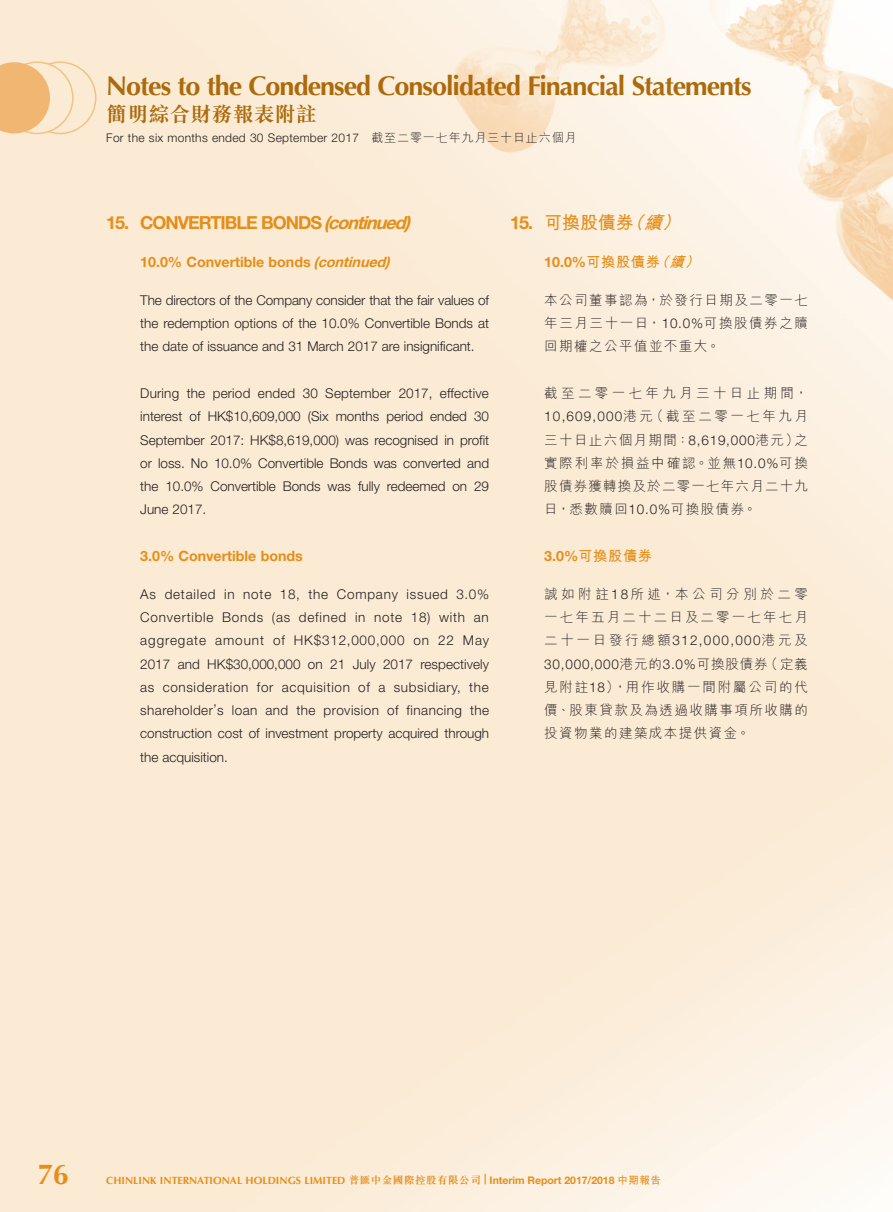
<style>
.page{position:relative;width:893px;height:1212px;background:#fff}
.page>*{position:absolute;margin:0;border:0;box-sizing:border-box;transform-origin:0 0}
.t1{font:700 28.5px "Optima";color:#e58e19}
.t2{font:700 27px "Optima";letter-spacing:-.035em;color:#ac6a0b}
.t3{font:700 21px "M Sung HK";letter-spacing:.005em;color:#ac6a0b}
.Heading_1{font:700 18px "Helvetica Neue LT Std";letter-spacing:-.055em;color:#e58e19}
.C_Heading_1{font:700 18px "M Hei HK";letter-spacing:-.005em;color:#e58e19}
.Heading_2{font:700 14.25px "Helvetica Neue LT Std";color:#e58e19}
.C_Heading_2{font:700 14.25px "Helvetica Neue LT Std";color:#e58e19}
.C_Heading_2-2{font:700 14.25px "M Hei HK";letter-spacing:.05em;color:#e58e19}
.Body_Text{font:300 13.5px/23.2px "Helvetica Neue LT Std";color:#231f20;text-align:justify}
.C_Body_Text{font:300 13.5px/23.2px "M Hei HK";letter-spacing:.11em;color:#231f20;text-align:justify}
.t4{font:300 12px "Helvetica Neue LT Std";letter-spacing:.025em;color:#231f20}
.t5{font:700 10.5px "Optima LT Std";letter-spacing:.005em;color:#e58e19}
.s1{font-family:"M Hei HK"}
.s2{font-style:italic}
.s3{font-family:"Helvetica Neue LT Std"}
.s4{font-family:"M Hei HK";font-style:italic}
.s5{font-family:"M Sung HK"}
</style>
<div class="page">
<div style="left:24px;top:62px;width:72px;height:71px;background:#fbebd5;border-radius:50%"></div>
<div style="left:24px;top:61px;width:72px;height:73px;border:2px solid #f3c285;border-radius:50%"></div>
<div style="left:2px;top:62px;width:71px;height:71px;background:#fbebd5;border-radius:50%"></div>
<svg style="left:0;top:62px;width:50px;height:71px;background:#f2bd7f"></svg>
<h2 class="t2" style="left:106px;top:71px;width:647px">Notes to the Condensed Consolidated Financial Statements</h2>
<h3 class="t3" style="left:106px;top:103px;width:212px">簡明綜合財務報表附註</h3>
<p class="t4" style="left:106px;top:130px;width:472px">For the six months ended 30 September 2017 <span class="s1">截至二零一七年九月三十日止六個月</span></p>
<p class="Heading_1" style="left:106px;top:211px;width:311px">15. CONVERTIBLE BONDS<span class="s2">(continued)</span></p>
<p class="Heading_2" style="left:140px;top:253px;width:255px">10.0% Convertible bonds <span class="s2">(continued)</span></p>
<p class="Body_Text" style="left:140px;top:288px;width:350px">The directors of the Company consider that the fair values of the redemption options of the 10.0% Convertible Bonds at the date of issuance and 31 March 2017 are insignificant.</p>
<p class="Body_Text" style="left:140px;top:381px;width:350px">During the period ended 30 September 2017, effective interest of HK$10,609,000 (Six months period ended 30<br>September 2017: HK$8,619,000) was recognised in profit or loss. No 10.0% Convertible Bonds was converted and the 10.0% Convertible Bonds was fully redeemed on 29<br>June 2017.</p>
<p class="Heading_2" style="left:140px;top:547px;width:164px">3.0% Convertible bonds</p>
<p class="Body_Text" style="left:140px;top:582px;width:350px">As detailed in note 18, the Company issued 3.0% Convertible Bonds (as defined in note 18) with an aggregate amount of HK$312,000,000 on 22 May 2017 and HK$30,000,000 on 21 July 2017 respectively as consideration for acquisition of a subsidiary, the shareholder’s loan and the provision of financing the construction cost of investment property acquired through the acquisition.</p>
<p class="C_Heading_1" style="left:510px;top:209px;width:178px"><span class="s3">15.</span> 可換股債券<span class="s2">（續）</span></p>
<p class="C_Heading_2" style="left:544px;top:253px;width:161px">10.0%<span class="s1">可換股債券</span><span class="s4">（續）</span></p>
<p class="C_Body_Text" style="left:544px;top:288px;width:265px">本公司董事認為，於發行日期及二零一七年三月三十一日，<span class="s3">10.0%</span>可換股債券之贖回期權之公平值並不重大。</p>
<p class="C_Body_Text" style="left:544px;top:381px;width:265px">截至二零一七年九月三十日止期間，<span class="s3">10,609,000</span>港元（截至二零一七年九月三十日止六個月期間：<span class="s3">8,619,000</span>港元）之實際利率於損益中確認。並無<span class="s3">10.0%</span>可換股債券獲轉換及於二零一七年六月二十九日，悉數贖回<span class="s3">10.0%</span>可換股債券。</p>
<p class="C_Heading_2-2" style="left:544px;top:545px;width:109px"><span class="s3">3.0%</span>可換股債券</p>
<p class="C_Body_Text" style="left:544px;top:582px;width:265px">誠如附註<span class="s3">18</span>所述，本公司分別於二零一七年五月二十二日及二零一七年七月二十一日發行總額<span class="s3">312,000,000</span>港元及<span class="s3">30,000,000</span>港元的<span class="s3">3.0%</span>可換股債券（定義見附註<span class="s3">18</span>），用作收購一間附屬公司的代價、股東貸款及為透過收購事項所收購的投資物業的建築成本提供資金。</p>
<h1 class="t1" style="left:38px;top:1158px;width:32px">76</h1>
<p class="t5" style="left:106px;top:1174px;width:556px">CHINLINK INTERNATIONAL HOLDINGS LIMITED <span class="s5">普匯中金國際控股有限公司</span> <span class="s3">| Interim Report 2017/2018</span> <span class="s1">中期報告</span></p>
</div>
